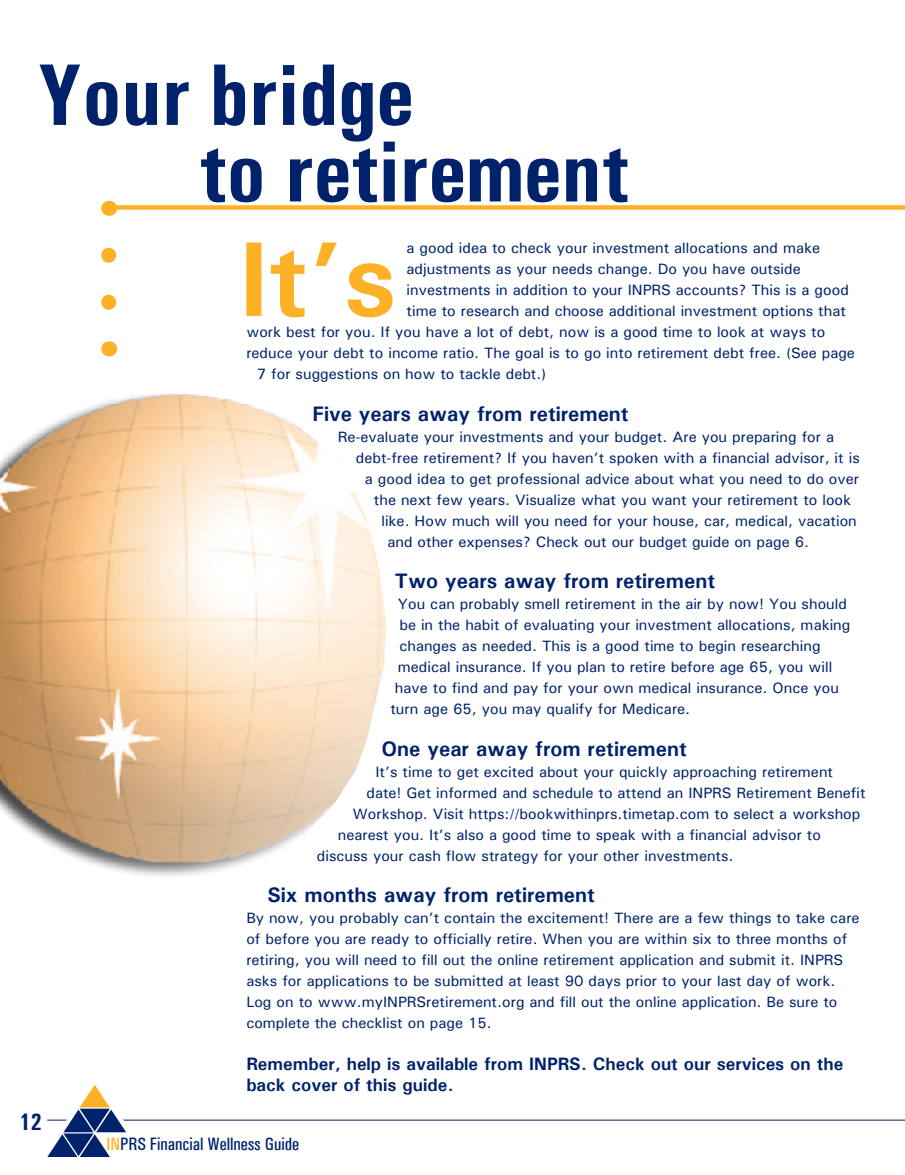
<style>
.page{position:relative;width:905px;height:1175px;background:#fff}
.page>*{position:absolute;margin:0;border:0;box-sizing:border-box;transform-origin:0 0}
.t1{font:700 106.5px "Univers";color:#feb127}
.t2{font:700 condensed 87.6px "Univers";color:#00226b}
.t3{font:700 condensed 24px "Univers";color:#00226b}
.t4{font:700 21px "Univers";color:#00226b}
.t5{font:700 18px/21px "Univers";color:#00226b}
.t6{font:500 condensed 18px "Univers";color:#00226b}
.t7{font:500 15px/21px "Univers";color:#00226b}
.s1{color:#feb127}
</style>
<div class="page">
<hr style="left:47px;top:1119px;width:857px;height:1px;background:#00226b">
<svg style="left:47px;top:1085px;width:106px;height:72px"></svg>
<div style="left:106px;top:205px;width:798px;height:5px;background:#feb127"></div>
<svg style="left:101px;top:255px;width:15px;height:55px"></svg>
<svg style="left:109px;top:341px;width:1px;height:15px"></svg>
<img style="left:0;top:394px;width:386px;height:482px">
<p class="t2" style="left:37px;top:42px;width:378px">Your bridge</p>
<p class="t2" style="left:199px;top:118px;width:431px">to retirement</p>
<h3 class="t3" style="left:19px;top:1106px;width:24px">12</h3>
<p class="t1" style="left:239px;top:211px;width:159px">It’s</p>
<p class="t7" style="left:406px;top:237px;width:415px">a good idea to check your investment allocations and make</p>
<p class="t7" style="left:406px;top:258px;width:396px">adjustments as your needs change. Do you have outside</p>
<p class="t7" style="left:406px;top:279px;width:444px">investments in addition to your INPRS accounts? This is a good</p>
<p class="t7" style="left:406px;top:300px;width:441px">time to research and choose additional investment options that</p>
<p class="t7" style="left:246px;top:321px;width:580px">work best for you. If you have a lot of debt, now is a good time to look at ways to</p>
<p class="t7" style="left:246px;top:342px;width:610px">reduce your debt to income ratio. The goal is to go into retirement debt free. (See page</p>
<p class="t7" style="left:257px;top:363px;width:291px">7 for suggestions on how to tackle debt.)</p>
<p class="t4" style="left:312px;top:400px;width:318px">Five years away from retirement</p>
<p class="t7" style="left:338px;top:426px;width:497px">Re-evaluate your investments and your budget. Are you preparing for a</p>
<p class="t7" style="left:356px;top:447px;width:505px">debt-free retirement? If you haven’t spoken with a financial advisor, it is</p>
<p class="t7" style="left:365px;top:468px;width:495px">a good idea to get professional advice about what you need to do over</p>
<p class="t7" style="left:374px;top:489px;width:479px">the next few years. Visualize what you want your retirement to look</p>
<p class="t7" style="left:381px;top:510px;width:477px">like. How much will you need for your house, car, medical, vacation</p>
<p class="t7" style="left:387px;top:531px;width:423px">and other expenses? Check out our budget guide on page 6.</p>
<p class="t4" style="left:395px;top:567px;width:322px">Two years away from retirement</p>
<p class="t7" style="left:398px;top:593px;width:450px">You can probably smell retirement in the air by now! You should</p>
<p class="t7" style="left:399px;top:614px;width:452px">be in the habit of evaluating your investment allocations, making</p>
<p class="t7" style="left:399px;top:635px;width:422px">changes as needed. This is a good time to begin researching</p>
<p class="t7" style="left:398px;top:656px;width:436px">medical insurance. If you plan to retire before age 65, you will</p>
<p class="t7" style="left:395px;top:677px;width:445px">have to find and pay for your own medical insurance. Once you</p>
<p class="t7" style="left:390px;top:698px;width:301px">turn age 65, you may qualify for Medicare.</p>
<p class="t4" style="left:381px;top:735px;width:307px">One year away from retirement</p>
<p class="t7" style="left:375px;top:760px;width:459px">It’s time to get excited about your quickly approaching retirement</p>
<p class="t7" style="left:366px;top:781px;width:500px">date! Get informed and schedule to attend an INPRS Retirement Benefit</p>
<p class="t7" style="left:353px;top:802px;width:509px">Workshop. Visit https://bookwithinprs.timetap.com to select a workshop</p>
<p class="t7" style="left:338px;top:823px;width:484px">nearest you. It’s also a good time to speak with a financial advisor to</p>
<p class="t7" style="left:317px;top:844px;width:418px">discuss your cash flow strategy for your other investments.</p>
<p class="t4" style="left:267px;top:881px;width:329px">Six months away from retirement</p>
<p class="t7" style="left:246px;top:907px;width:614px">By now, you probably can’t contain the excitement! There are a few things to take care of before you are ready to officially retire. When you are within six to three months of retiring, you will need to fill out the online retirement application and submit it. INPRS asks for applications to be submitted at least 90 days prior to your last day of work.<br>Log on to www.myINPRSretirement.org and fill out the online application. Be sure to complete the checklist on page 15.</p>
<p class="t5" style="left:246px;top:1052px;width:598px">Remember, help is available from INPRS. Check out our services on the back cover of this guide.</p>
<p class="t6" style="left:106px;top:1132px;width:194px"><span class="s1">IN</span>PRS Financial Wellness Guide</p>
</div>
